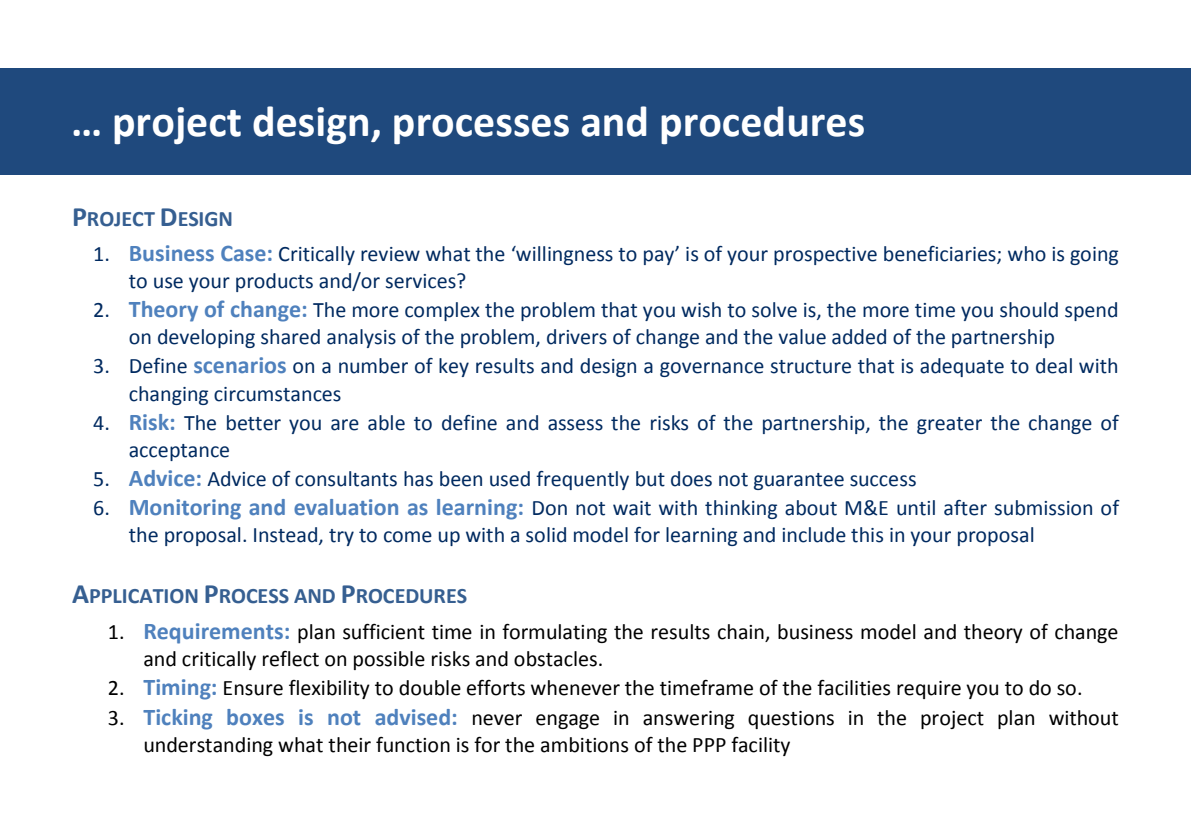
<style>
.page{position:relative;width:1191px;height:840px;background:#fff}
.page>*{position:absolute;margin:0;border:0;box-sizing:border-box;transform-origin:0 0}
.t1{font:700 44px "Calibri";color:#fff}
.t2{font:22px/27.2px "Calibri";color:#002a60}
.t3{font:22px/27.2px "Calibri";color:#000}
.t4{font:700 22px "Calibri";color:#365f91}
.s1{font-size:28px}
.s2{font-weight:700;font-size:24px;color:#4f81bd}
</style>
<div class="page">
<div style="left:0;top:68px;width:1191px;height:107px;background:#1f497d"></div>
<h1 class="t1" style="left:71px;top:93px;width:795px">… project design, processes and procedures</h1>
<p class="t4" style="left:72px;top:204px;width:162px"><span class="s1">P</span>ROJECT <span class="s1">D</span>ESIGN</p>
<p class="t2" style="left:129px;top:240px;width:991px;text-indent:-36px">1. <span class="s2">Business Case:</span> Critically review what the ‘willingness to pay’ is of your prospective beneficiaries; who is going to use your products and/or services?</p>
<p class="t2" style="left:129px;top:296px;width:991px;text-indent:-36px">2. <span class="s2">Theory of change:</span> The more complex the problem that you wish to solve is, the more time you should spend on developing shared analysis of the problem, drivers of change and the value added of the partnership</p>
<p class="t2" style="left:129px;top:352px;width:991px;text-indent:-36px">3. Define <span class="s2">scenarios</span> on a number of key results and design a governance structure that is adequate to deal with changing circumstances</p>
<p class="t2" style="left:129px;top:408px;width:991px;text-indent:-36px">4. <span class="s2">Risk:</span> The better you are able to define and assess the risks of the partnership, the greater the change of acceptance</p>
<p class="t2" style="left:93px;top:465px;width:825px">5. <span class="s2">Advice:</span> Advice of consultants has been used frequently but does not guarantee success</p>
<p class="t2" style="left:129px;top:494px;width:992px;text-indent:-36px">6. <span class="s2">Monitoring and evaluation as learning:</span> Don not wait with thinking about M&amp;E until after submission of the proposal. Instead, try to come up with a solid model for learning and include this in your proposal</p>
<p class="t4" style="left:72px;top:581px;width:397px"><span class="s1">A</span>PPLICATION <span class="s1">P</span>ROCESS AND <span class="s1">P</span>ROCEDURES</p>
<p class="t3" style="left:143px;top:617px;width:976px;text-indent:-36px">1. <span class="s2">Requirements:</span> plan sufficient time in formulating the results chain, business model and theory of change and critically reflect on possible risks and obstacles.</p>
<p class="t3" style="left:108px;top:674px;width:976px">2. <span class="s2">Timing:</span> Ensure flexibility to double efforts whenever the timeframe of the facilities require you to do so.</p>
<p class="t3" style="left:143px;top:703px;width:977px;text-indent:-36px">3. <span class="s2">Ticking boxes is not advised:</span> never engage in answering questions in the project plan without understanding what their function is for the ambitions of the PPP facility</p>
</div>
